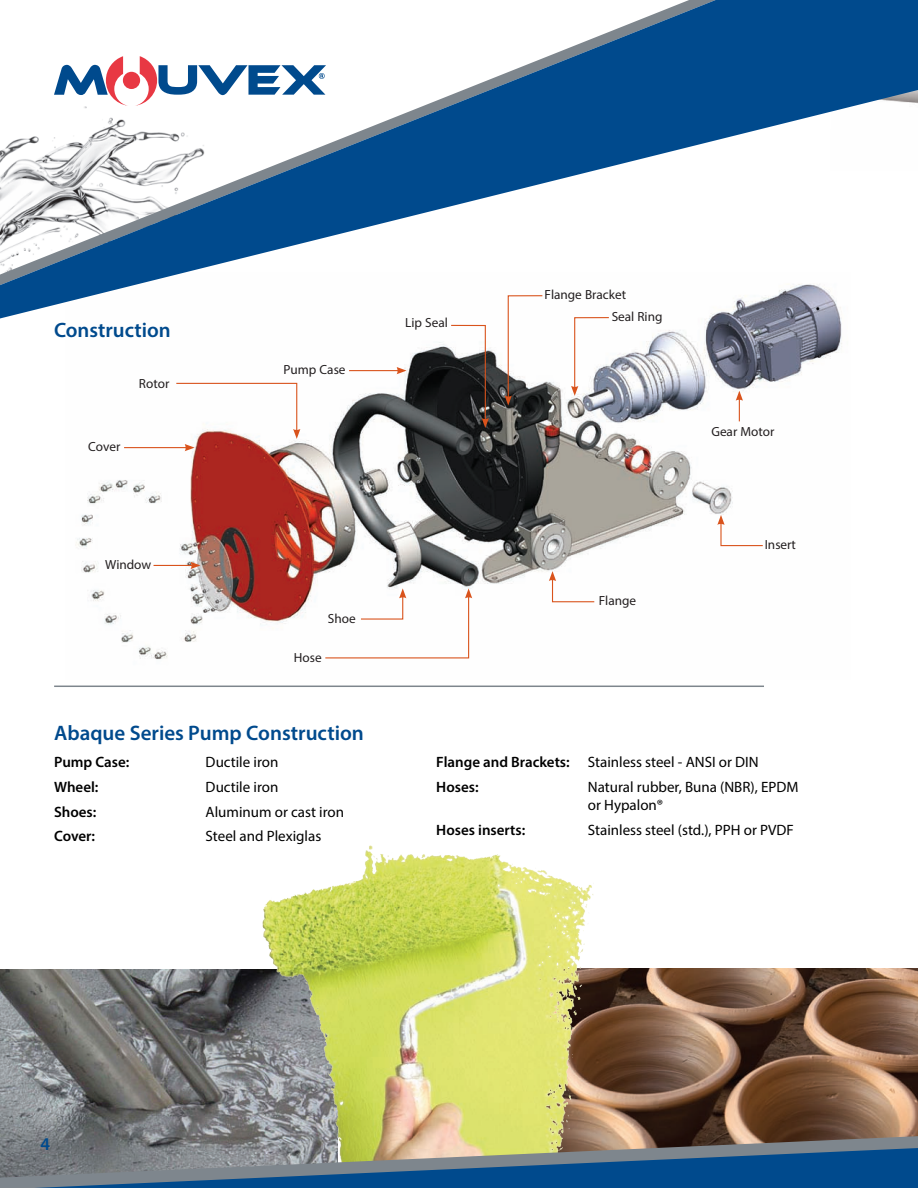
<style>
.page{position:relative;width:918px;height:1188px;background:#fff}
.page>*{position:absolute;margin:0;border:0;box-sizing:border-box;transform-origin:0 0}
.t1{font:600 21px "Myriad Pro";color:#004a8d}
.t2{font:600 20.85px "Myriad Pro";color:#004a8d}
.t3{font:600 18px "Myriad Pro";color:#004a8d}
.t4{font:15px/18px "Myriad Pro";color:#000}
.t5{font:600 15px/24.8px "Myriad Pro";color:#000}
.t6{font:13.2px "Myriad Pro";color:#231f20}
.s1{font-weight:400}
</style>
<div class="page">
<img style="left:739px;top:968px;width:179px;height:126px">
<img style="left:0;top:969px;width:143px;height:125px">
<img style="left:143px;top:685px;width:596px;height:409px">
<img style="left:75px;top:322px;width:767px;height:338px">
<hr style="left:154px;top:565px;width:39px;height:1px;background:#d9531c">
<svg style="left:191px;top:562px;width:10px;height:7px"></svg>
<hr style="left:124px;top:447px;width:63px;height:1px;background:#d9531c">
<svg style="left:175px;top:382px;width:125px;height:69px"></svg>
<svg style="left:324px;top:588px;width:148px;height:71px"></svg>
<svg style="left:505px;top:322px;width:39px;height:83px"></svg>
<hr style="left:349px;top:370px;width:50px;height:1px;background:#d9531c">
<svg style="left:397px;top:367px;width:10px;height:7px"></svg>
<svg style="left:450px;top:324px;width:39px;height:104px"></svg>
<svg style="left:549px;top:571px;width:46px;height:32px"></svg>
<svg style="left:717px;top:515px;width:47px;height:32px"></svg>
<svg style="left:571px;top:322px;width:39px;height:74px"></svg>
<svg style="left:736px;top:391px;width:7px;height:30px"></svg>
<hr style="left:54px;top:686px;width:710px;height:1px;background:#7e868d">
<img style="left:0;top:1094px;width:918px;height:12px">
<svg style="left:0;top:1106px;width:918px;height:82px;background:#6e7a7a"></svg>
<svg style="left:0;top:0;width:918px;height:322px"></svg>
<svg style="left:54px;top:56px;width:272px;height:50px"></svg>
<h2 class="t2" style="left:54px;top:317px;width:118px">Construction</h2>
<p class="t6" style="left:139px;top:375px;width:32px">Rotor</p>
<p class="t6" style="left:88px;top:439px;width:34px">Cover</p>
<p class="t6" style="left:105px;top:557px;width:48px">Window</p>
<p class="t6" style="left:284px;top:361px;width:64px">Pump Case</p>
<p class="t6" style="left:328px;top:611px;width:29px">Shoe</p>
<p class="t6" style="left:294px;top:650px;width:29px">Hose</p>
<h1 class="t1" style="left:54px;top:720px;width:311px">Abaque Series Pump Construction</h1>
<p class="t5" style="left:54px;top:749px;width:77px">Pump Case:</p>
<p class="t4" style="left:206px;top:753px;width:74px">Ductile iron</p>
<p class="t5" style="left:54px;top:774px;width:46px">Wheel:</p>
<p class="t4" style="left:206px;top:778px;width:74px">Ductile iron</p>
<p class="t5" style="left:54px;top:799px;width:44px">Shoes:</p>
<p class="t4" style="left:206px;top:802px;width:140px">Aluminum or cast iron</p>
<p class="t5" style="left:54px;top:823px;width:42px">Cover:</p>
<p class="t4" style="left:206px;top:827px;width:117px">Steel and Plexiglas</p>
<p class="t6" style="left:405px;top:315px;width:44px">Lip Seal</p>
<p class="t6" style="left:545px;top:287px;width:83px">Flange Bracket</p>
<p class="t6" style="left:612px;top:309px;width:52px">Seal Ring</p>
<p class="t6" style="left:599px;top:593px;width:39px">Flange</p>
<p class="t6" style="left:711px;top:424px;width:64px">Gear Motor</p>
<p class="t6" style="left:765px;top:537px;width:33px">Insert</p>
<p class="t5" style="left:436px;top:749px;width:324px">Flange and Brackets: <span class="s1">Stainless steel - ANSI or DIN<br></span>Hoses:</p>
<p class="t4" style="left:588px;top:778px;width:212px">Natural rubber, Buna (NBR), EPDM or Hypalon®</p>
<p class="t5" style="left:436px;top:817px;width:91px">Hoses inserts:</p>
<p class="t4" style="left:588px;top:820px;width:207px">Stainless steel (std.), PPH or PVDF</p>
<p class="t3" style="left:40px;top:1133px;width:11px">4</p>
</div>
